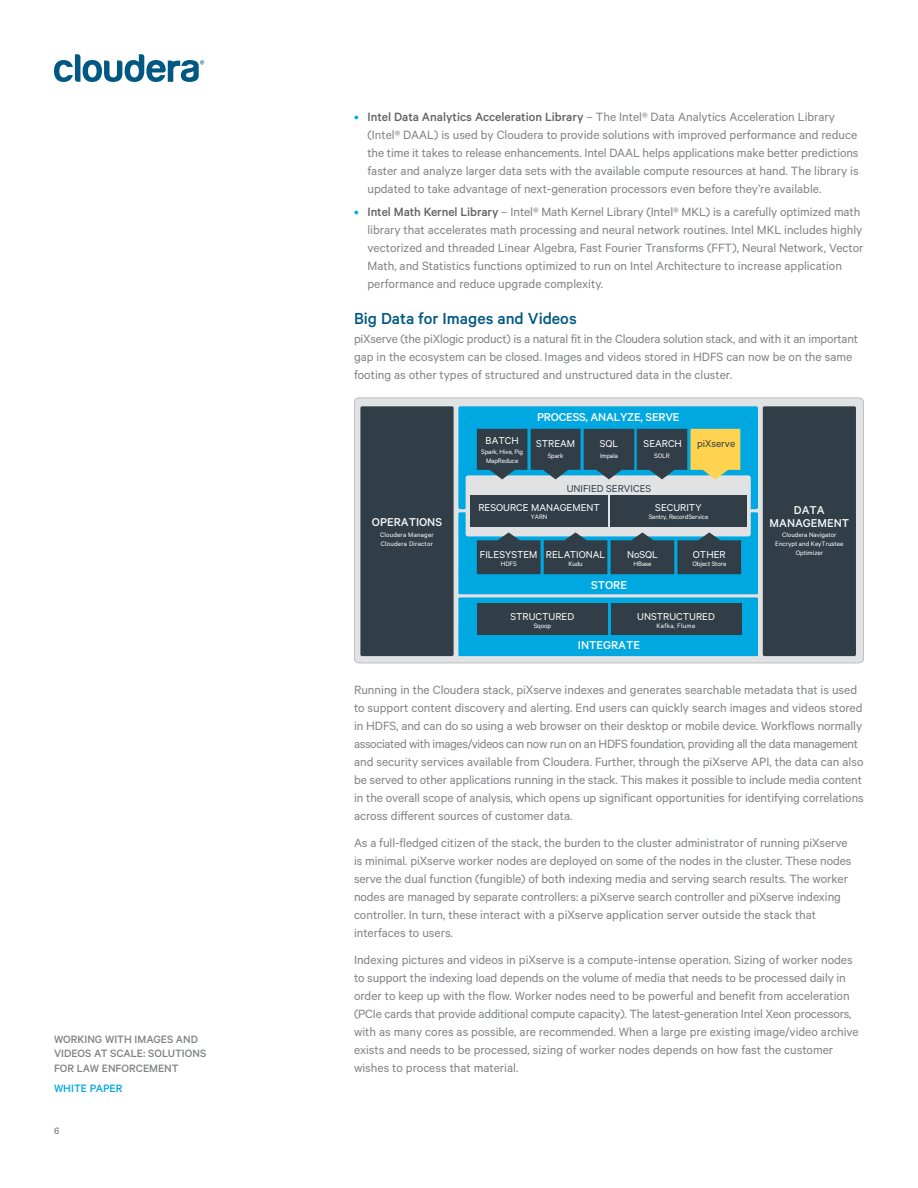
<style>
.page{position:relative;width:918px;height:1188px;background:#fff}
.page>*{position:absolute;margin:0;border:0;box-sizing:border-box;transform-origin:0 0}
._01-A_Subheads_Calib{font:500 18px "Calibre";color:#005883}
._02_Body_Copy_Calibr{font:13.5px/18px "Calibre";letter-spacing:-.005em;color:#808285}
.t1{font:500 12.9px "Calibre";letter-spacing:-.015em;color:#fff}
.t2{font:500 12.9px/12.9px "Calibre";color:#f6f8f8;text-align:center}
.t3{font:500 12px/14.4px "Calibre";color:#808285}
.t4{font:500 12px "Calibre";color:#00a8e1}
.t5{font:11.25px "Calibre";color:#fff}
.t6{font:11.25px "Calibre";color:#313e48}
.t7{font:500 10.5px "Calibre";color:#808285}
.t8{font:7.2px/9.6px "Calibre";color:#fff;text-align:center}
.t9{font:7.2px/8.9px "Calibre";letter-spacing:.02em;color:#fff}
.t10{font:7.2px "Calibre";letter-spacing:.035em;color:#fff}
.s1{color:#00a8e1}
.s2{font-weight:500;color:#636366}
</style>
<div class="page">
<svg style="left:54px;top:54px;width:150px;height:28px"></svg>
<div style="left:354px;top:398px;width:510px;height:265px;background:#e1e2e4;border-radius:5px"></div>
<div style="left:354px;top:398px;width:510px;height:265px;border:1px solid #bfbebe;border-radius:5px"></div>
<div style="left:360px;top:406px;width:94px;height:250px;background:#313e48;border-radius:2px"></div>
<div style="left:763px;top:406px;width:93px;height:250px;background:#313e48;border-radius:2px"></div>
<div style="left:458px;top:512px;width:300px;height:82px;background:#00a8e1"></div>
<div style="left:458px;top:406px;width:300px;height:103px;background:#00a8e1;border-radius:2px"></div>
<div style="left:458px;top:597px;width:300px;height:59px;background:#00a8e1"></div>
<div style="left:477px;top:603px;width:131px;height:31px;background:#313e48"></div>
<div style="left:611px;top:603px;width:130px;height:31px;background:#313e48"></div>
<div style="left:466px;top:475px;width:285px;height:61px;background:#e1e2e4;border-radius:3px"></div>
<div style="left:470px;top:495px;width:138px;height:32px;background:#313e48"></div>
<div style="left:610px;top:495px;width:137px;height:32px;background:#313e48"></div>
<svg style="left:477px;top:429px;width:263px;height:50px"></svg>
<svg style="left:477px;top:532px;width:264px;height:42px"></svg>
<p class="t3" style="left:54px;top:1032px;width:154px">WORKING WITH IMAGES AND<br>VIDEOS AT SCALE: SOLUTIONS<br>FOR LAW ENFORCEMENT</p>
<p class="t4" style="left:54px;top:1081px;width:70px">WHITE PAPER</p>
<p class="t7" style="left:54px;top:1124px;width:7px">6</p>
<p class="_02_Body_Copy_Calibr" style="left:368px;top:108px;width:493px;text-indent:-14px"><span class="s1">•</span> <span class="s2">Intel Data Analytics Acceleration Library</span> – The Intel® Data Analytics Acceleration Library (Intel® DAAL) is used by Cloudera to provide solutions with improved performance and reduce the time it takes to release enhancements. Intel DAAL helps applications make better predictions faster and analyze larger data sets with the available compute resources at hand. The library is updated to take advantage of next-generation processors even before they’re available.</p>
<p class="_02_Body_Copy_Calibr" style="left:368px;top:202px;width:498px;text-indent:-14px"><span class="s1">•</span> <span class="s2">Intel Math Kernel Library</span> – Intel® Math Kernel Library (Intel® MKL) is a carefully optimized math library that accelerates math processing and neural network routines. Intel MKL includes highly vectorized and threaded Linear Algebra, Fast Fourier Transforms (FFT), Neural Network, Vector Math, and Statistics functions optimized to run on Intel Architecture to increase application performance and reduce upgrade complexity.</p>
<p class="_01-A_Subheads_Calib" style="left:354px;top:308px;width:224px">Big Data for Images and Videos</p>
<p class="_02_Body_Copy_Calibr" style="left:354px;top:330px;width:506px">piXserve (the piXlogic product) is a natural fit in the Cloudera solution stack, and with it an important gap in the ecosystem can be closed. Images and videos stored in HDFS can now be on the same footing as other types of structured and unstructured data in the cluster.</p>
<p class="t2" style="left:372px;top:515px;width:72px">OPERATIONS</p>
<p class="t9" style="left:380px;top:530px;width:55px">Cloudera Manager<br>Cloudera Director</p>
<p class="t5" style="left:486px;top:434px;width:35px">BATCH</p>
<p class="t8" style="left:481px;top:447px;width:44px;line-height:8.7px">Spark, Hive, Pig<br>MapReduce</p>
<p class="t1" style="left:537px;top:409px;width:144px">PROCESS, ANALYZE, SERVE</p>
<p class="t5" style="left:536px;top:437px;width:41px">STREAM</p>
<p class="t8" style="left:548px;top:450px;width:17px">Spark</p>
<p class="t5" style="left:600px;top:437px;width:20px">SQL</p>
<p class="t8" style="left:600px;top:450px;width:19px">Impala</p>
<p class="t5" style="left:644px;top:437px;width:40px">SEARCH</p>
<p class="t8" style="left:654px;top:450px;width:17px">SOLR</p>
<p class="t6" style="left:567px;top:482px;width:86px">UNIFIED SERVICES</p>
<p class="t6" style="left:697px;top:437px;width:39px">piXserve</p>
<p class="t5" style="left:478px;top:501px;width:123px">RESOURCE MANAGEMENT</p>
<p class="t8" style="left:531px;top:512px;width:18px">YARN</p>
<p class="t5" style="left:655px;top:501px;width:48px">SECURITY</p>
<p class="t8" style="left:649px;top:512px;width:61px">Sentry, RecordService</p>
<p class="t5" style="left:480px;top:548px;width:59px">FILESYSTEM</p>
<p class="t8" style="left:501px;top:559px;width:17px">HDFS</p>
<p class="t5" style="left:546px;top:548px;width:61px">RELATIONAL</p>
<p class="t8" style="left:568px;top:559px;width:16px">Kudu</p>
<p class="t5" style="left:627px;top:548px;width:32px">NoSQL</p>
<p class="t8" style="left:634px;top:559px;width:19px">HBase</p>
<p class="t5" style="left:693px;top:548px;width:34px">OTHER</p>
<p class="t8" style="left:692px;top:559px;width:35px">Object Store</p>
<p class="t5" style="left:510px;top:610px;width:65px">STRUCTURED</p>
<p class="t8" style="left:534px;top:620px;width:19px">Sqoop</p>
<p class="t1" style="left:591px;top:577px;width:37px">STORE</p>
<p class="t5" style="left:637px;top:610px;width:79px">UNSTRUCTURED</p>
<p class="t10" style="left:657px;top:621px;width:40px">Kafka, Flume</p>
<p class="t1" style="left:578px;top:638px;width:64px">INTEGRATE</p>
<p class="t2" style="left:770px;top:503px;width:81px">DATA<br>MANAGEMENT</p>
<p class="t8" style="left:775px;top:529px;width:70px">Cloudera Navigator<br>Encrypt and KeyTrustee</p>
<p class="t8" style="left:796px;top:548px;width:29px">Optimizer</p>
<p class="_02_Body_Copy_Calibr" style="left:354px;top:681px;width:511px">Running in the Cloudera stack, piXserve indexes and generates searchable metadata that is used to support content discovery and alerting. End users can quickly search images and videos stored in HDFS, and can do so using a web browser on their desktop or mobile device. Workflows normally associated with images/videos can now run on an HDFS foundation, providing all the data management and security services available from Cloudera. Further, through the piXserve API, the data can also be served to other applications running in the stack. This makes it possible to include media content in the overall scope of analysis, which opens up significant opportunities for identifying correlations across different sources of customer data.</p>
<p class="_02_Body_Copy_Calibr" style="left:354px;top:834px;width:499px">As a full-fledged citizen of the stack, the burden to the cluster administrator of running piXserve is minimal. piXserve worker nodes are deployed on some of the nodes in the cluster. These nodes serve the dual function (fungible) of both indexing media and serving search results. The worker nodes are managed by separate controllers: a piXserve search controller and piXserve indexing controller. In turn, these interact with a piXserve application server outside the stack that interfaces to users.</p>
<p class="_02_Body_Copy_Calibr" style="left:354px;top:951px;width:506px">Indexing pictures and videos in piXserve is a compute-intense operation. Sizing of worker nodes to support the indexing load depends on the volume of media that needs to be processed daily in order to keep up with the flow. Worker nodes need to be powerful and benefit from acceleration (PCIe cards that provide additional compute capacity). The latest-generation Intel Xeon processors, with as many cores as possible, are recommended. When a large pre existing image/video archive exists and needs to be processed, sizing of worker nodes depends on how fast the customer wishes to process that material.</p>
</div>
